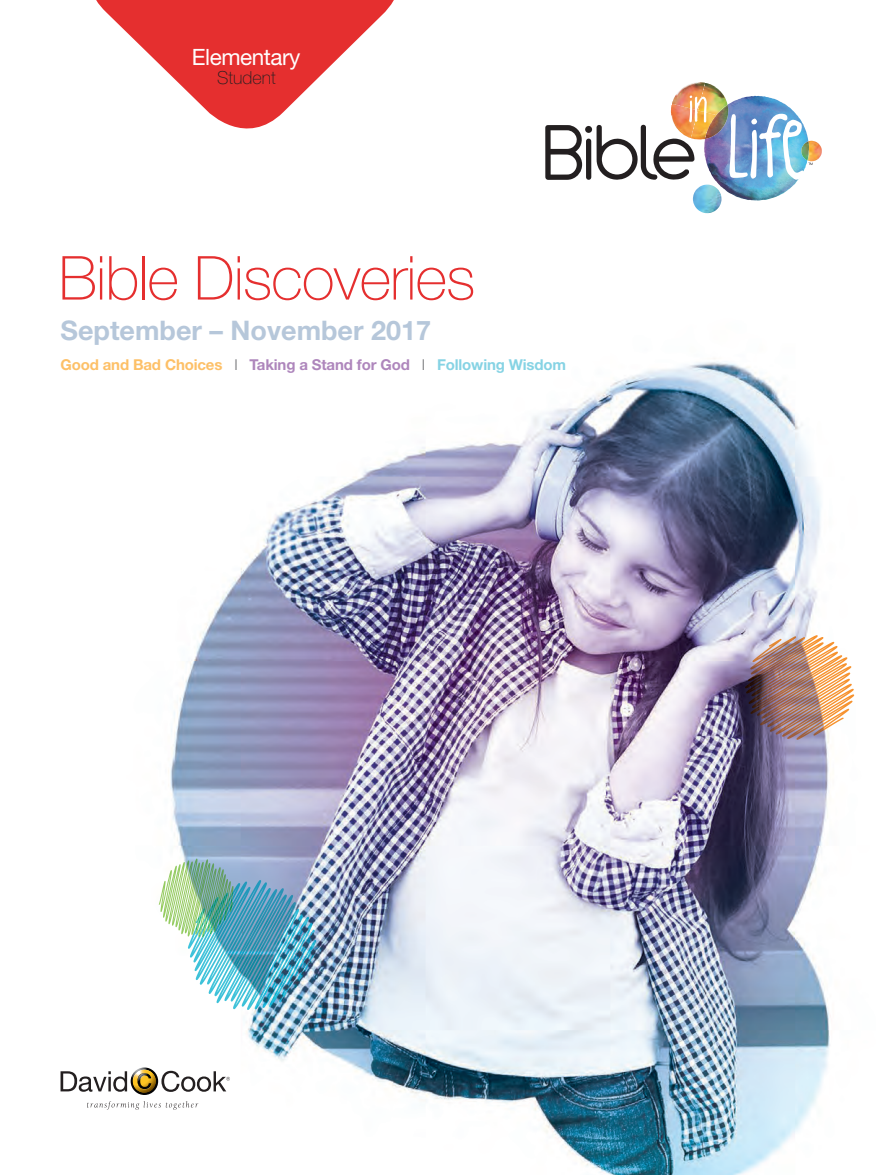
<style>
.page{position:relative;width:878px;height:1175px;background:#fff}
.page>*{position:absolute;margin:0;border:0;box-sizing:border-box;transform-origin:0 0}
.t1{font:100 60.75px "Helvetica Neue LT Std";letter-spacing:-.015em;color:#e52f2f}
.t2{font:700 27px "Helvetica Neue LT Std";color:#b6c7da}
.t3{font:22.5px "Helvetica Neue LT Std";letter-spacing:-.02em;color:#fff}
.t4{font:100 18px "Helvetica Neue LT Std";color:#231f20}
.t5{font:700 15px "Helvetica Neue LT Std";letter-spacing:-.01em;color:#ae86bc}
.s1{color:#fdc067}
.s2{font-weight:300;color:#717275}
.s3{color:#86d3e4}
</style>
<div class="page">
<img style="left:60px;top:361px;width:795px;height:814px">
<svg style="left:87px;top:1101px;width:111px;height:8px"></svg>
<svg style="left:61px;top:1067px;width:169px;height:28px"></svg>
<svg style="left:96px;top:0;width:298px;height:129px;fill:#e52f2f"></svg>
<img style="left:196px;top:880px;width:64px;height:104px">
<img style="left:162px;top:858px;width:34px;height:69px">
<img style="left:209px;top:891px;width:24px;height:27px">
<img style="left:748px;top:635px;width:68px;height:46px">
<img style="left:693px;top:185px;width:28px;height:28px">
<img style="left:706px;top:96px;width:49px;height:73px">
<img style="left:705px;top:83px;width:22px;height:22px">
<img style="left:676px;top:82px;width:29px;height:13px">
<img style="left:706px;top:105px;width:22px;height:34px">
<svg style="left:545px;top:95px;width:161px;height:85px"></svg>
<img style="left:812px;top:141px;width:9px;height:20px">
<svg style="left:729px;top:114px;width:83px;height:66px"></svg>
<h3 class="t3" style="left:192px;top:44px;width:110px">Elementary</h3>
<p class="t4" style="left:217px;top:68px;width:60px">Student</p>
<h1 class="t1" style="left:59px;top:243px;width:418px">Bible Discoveries</h1>
<h2 class="t2" style="left:61px;top:314px;width:372px">September – November 2017</h2>
<p class="t5" style="left:61px;top:355px;width:507px"><span class="s1">Good and Bad Choices</span> <span class="s2">I</span> Taking a Stand for God <span class="s2">I</span> <span class="s3">Following Wisdom</span></p>
</div>
